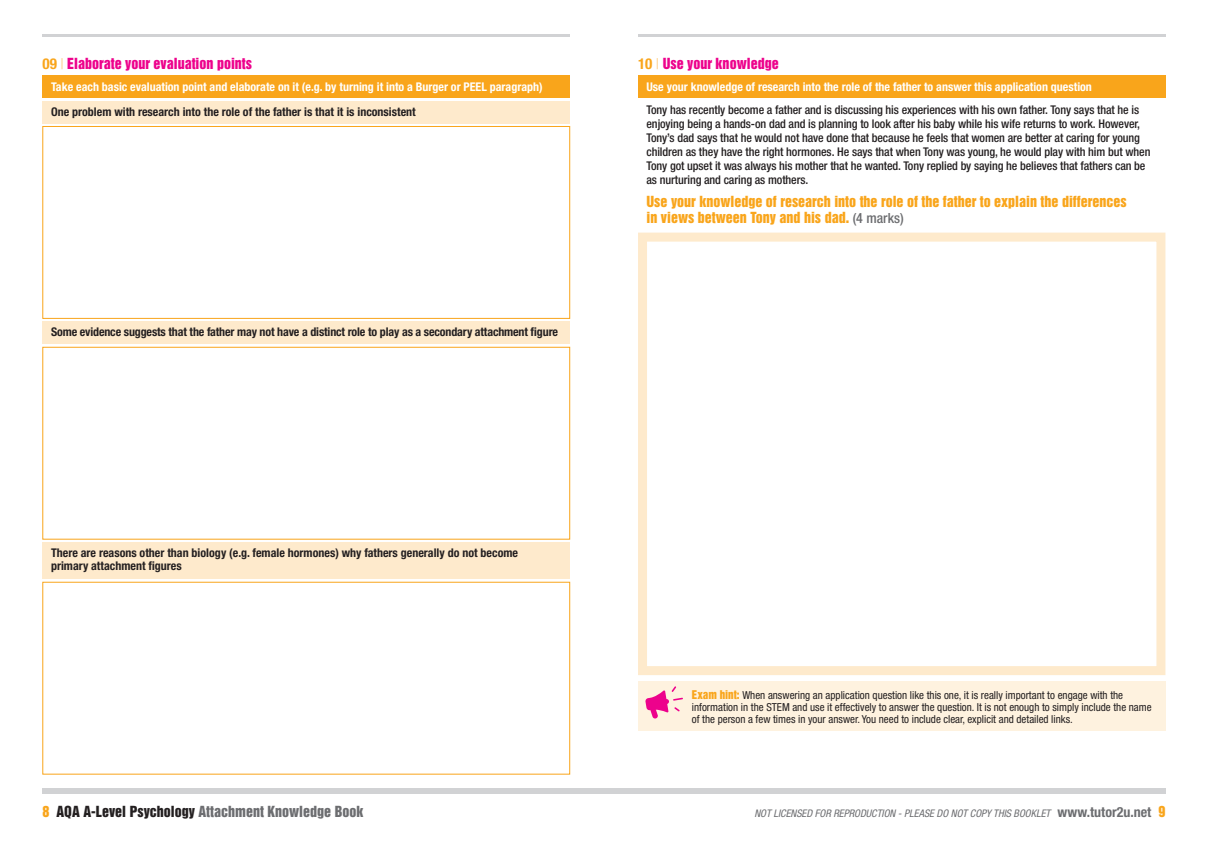
<style>
.page{position:relative;width:1208px;height:851px;background:#fff}
.page>*{position:absolute;margin:0;border:0;box-sizing:border-box;transform-origin:0 0}
.t1{font:14px "Helvetica Inserat";color:#f9a51b}
.t2{font:14px "Helvetica Inserat";color:#ed028c}
.t3{font:14px "Helvetica Inserat";color:#6c6d70}
.t4{font:500 condensed 12px/14px "Helvetica Neue";letter-spacing:-.01em;color:#231f20}
.t5{font:700 condensed 12px "Helvetica Neue";color:#231f20}
.t6{font:700 condensed 12px "Helvetica Neue";color:#fff}
.t7{font:condensed 11px/12px "Helvetica Neue";color:#231f20}
.t8{font:italic condensed 10.5px "Helvetica Neue";color:#6c6d70}
.s1{font-family:"Helvetica Neue";font-weight:700;font-stretch:condensed;font-size:15px;color:#f9a51b}
.s2{font-family:"Helvetica Neue";font-stretch:condensed;font-size:15px;color:#fdcf8c}
.s3{font-family:"Helvetica Neue";font-weight:500;font-stretch:condensed;color:#6c6d70}
.s4{font-family:"Helvetica Inserat";font-stretch:normal;color:#f9a51b}
.s5{color:#f9a51b}
.s6{color:#231f20}
.s7{font-weight:700;font-style:normal;font-size:14px}
.s8{font-family:"Helvetica Inserat";font-style:normal;font-stretch:normal;font-size:14px;color:#f9a51b}
</style>
<div class="page">
<div style="left:604px;top:788px;width:561px;height:6px;background:#d1d2d4"></div>
<hr style="left:638px;top:34px;width:527px;height:3px;background:#d1d2d4">
<div style="left:43px;top:788px;width:561px;height:6px;background:#d1d2d4"></div>
<hr style="left:43px;top:34px;width:527px;height:3px;background:#d1d2d4">
<div style="left:43px;top:75px;width:527px;height:23px;background:#f9a51b"></div>
<div style="left:43px;top:101px;width:527px;height:22px;background:#feeacc"></div>
<div style="left:43px;top:321px;width:527px;height:23px;background:#feeacc"></div>
<div style="left:43px;top:542px;width:527px;height:37px;background:#feeacc"></div>
<div style="left:43px;top:126px;width:527px;height:192px;border:1px solid #f9a51b"></div>
<div style="left:43px;top:347px;width:527px;height:192px;border:1px solid #f9a51b"></div>
<div style="left:43px;top:582px;width:527px;height:192px;border:1px solid #f9a51b"></div>
<div style="left:638px;top:75px;width:527px;height:23px;background:#f9a51b"></div>
<div style="left:638px;top:232px;width:527px;height:443px;border:9px solid #feeacc"></div>
<div style="left:638px;top:680px;width:527px;height:50px;background:#fef2df"></div>
<svg style="left:645px;top:686px;width:38px;height:32px"></svg>
<p class="t2" style="left:43px;top:55px;width:211px"><span class="s1">09</span> <span class="s2">|</span> Elaborate your evaluation points</p>
<p class="t6" style="left:51px;top:80px;width:493px">Take each basic evaluation point and elaborate on it (e.g. by turning it into a Burger or PEEL paragraph)</p>
<p class="t5" style="left:51px;top:104px;width:366px">One problem with research into the role of the father is that it is inconsistent</p>
<p class="t5" style="left:51px;top:325px;width:508px">Some evidence suggests that the father may not have a distinct role to play as a secondary attachment figure</p>
<p class="t2" style="left:638px;top:55px;width:142px"><span class="s1">10</span> <span class="s2">|</span> Use your knowledge</p>
<p class="t6" style="left:646px;top:80px;width:447px">Use your knowledge of research into the role of the father to answer this application question</p>
<p class="t4" style="left:646px;top:102px;width:505px">Tony has recently become a father and is discussing his experiences with his own father. Tony says that he is enjoying being a hands-on dad and is planning to look after his baby while his wife returns to work. However, Tony’s dad says that he would not have done that because he feels that women are better at caring for young children as they have the right hormones. He says that when Tony was young, he would play with him but when Tony got upset it was always his mother that he wanted. Tony replied by saying he believes that fathers can be as nurturing and caring as mothers.</p>
<p class="t1" style="left:646px;top:193px;width:481px">Use your knowledge of research into the role of the father to explain the differences</p>
<p class="t1" style="left:646px;top:209px;width:259px">in views between Tony and his dad. <span class="s3">(4 marks)</span></p>
<p class="t5" style="left:51px;top:545px;width:468px">There are reasons other than biology (e.g. female hormones) why fathers generally do not become</p>
<p class="t5" style="left:51px;top:558px;width:132px">primary attachment figures</p>
<p class="t7" style="left:692px;top:688px;width:461px"><span class="s4">Exam hint:</span> When answering an application question like this one, it is really important to engage with the information in the STEM and use it effectively to answer the question. It is not enough to simply include the name of the person a few times in your answer. You need to include clear, explicit and detailed links.</p>
<p class="t3" style="left:43px;top:802px;width:322px"><span class="s5">8</span> <span class="s6">AQA A-Level Psychology</span> Attachment Knowledge Book</p>
<p class="t8" style="left:754px;top:806px;width:412px">NOT LICENSED FOR REPRODUCTION - PLEASE DO NOT COPY THIS BOOKLET <span class="s7">www.tutor2u.net</span> <span class="s8">9</span></p>
</div>
